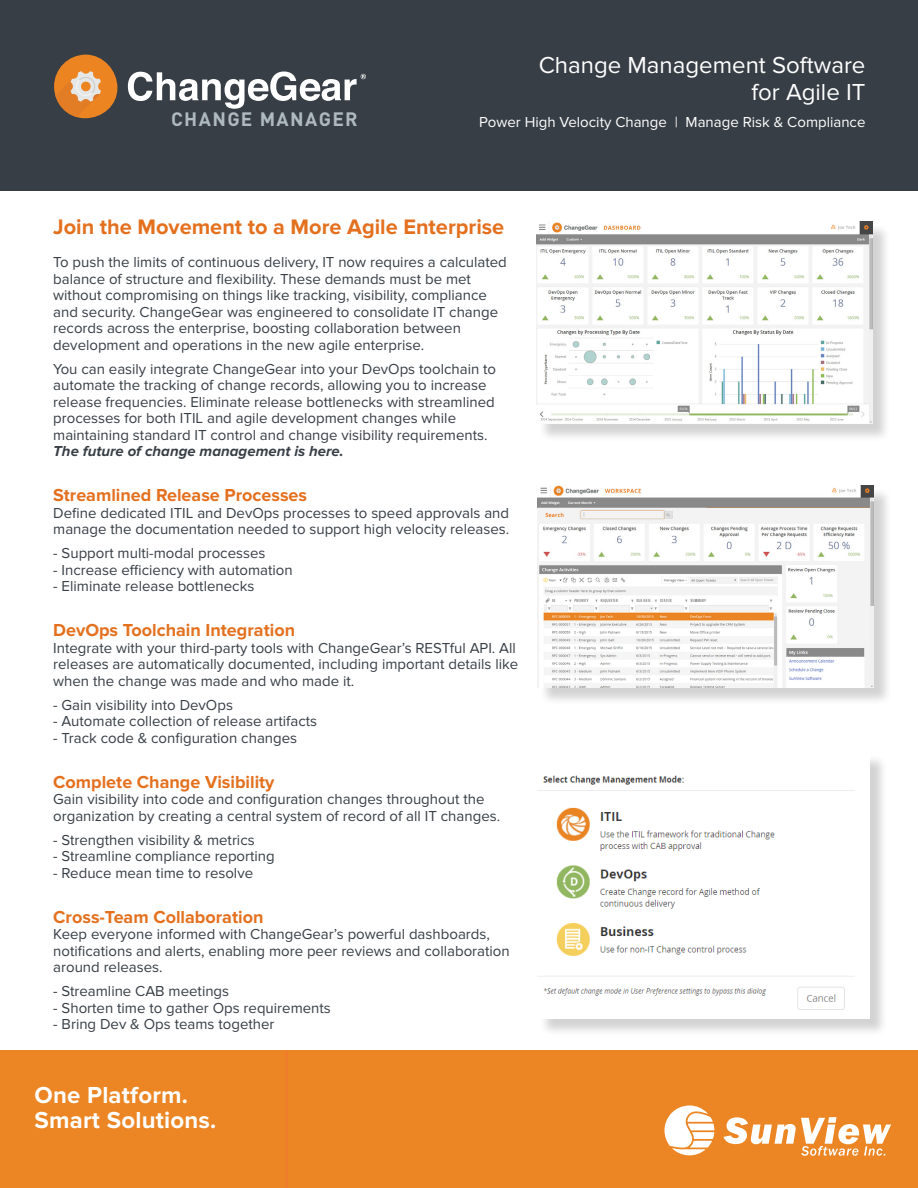
<style>
.page{position:relative;width:918px;height:1188px;background:#fff}
.page>*{position:absolute;margin:0;border:0;box-sizing:border-box;transform-origin:0 0}
.t1{font:24px "Proxima Nova";color:#fff}
.t2{font:700 24px "Proxima Nova";letter-spacing:.01em;color:#fff}
.t3{font:700 21.75px "Proxima Nova";color:#e4701e}
.t4{font:700 19.2px "DIN Pro";letter-spacing:.075em;color:#aebabe}
.t5{font:700 18px "Proxima Nova";color:#e4701e}
.t6{font:15px/16.5px "Proxima Nova";color:#373e45}
.t7{font:15px "Proxima Nova";color:#fff}
.t8{font:italic 700 15px "Proxima Nova";color:#373e45}
</style>
<div class="page">
<div style="left:0;top:0;width:918px;height:190px;background:#373e45"></div>
<div style="left:54px;top:55px;width:63px;height:63px;background:#ec8422;border-radius:50%"></div>
<svg style="left:55px;top:71px;width:46px;height:46px"></svg>
<svg style="left:128px;top:72px;width:238px;height:37px"></svg>
<div style="left:0;top:1051px;width:918px;height:137px;background:#ec8523"></div>
<hr style="left:285px;top:1052px;width:2px;height:136px;background:#f07c2d">
<div style="left:539px;top:223px;width:352px;height:219px;background:#231f20;opacity:.2"></div>
<img style="left:536px;top:221px;width:336px;height:203px">
<div style="left:540px;top:488px;width:352px;height:218px;background:#231f20;opacity:.2"></div>
<img style="left:537px;top:485px;width:337px;height:202px">
<div style="left:539px;top:754px;width:349px;height:283px;background:#231f20;opacity:.2"></div>
<img style="left:537px;top:754px;width:332px;height:264px">
<svg style="left:723px;top:1117px;width:168px;height:39px"></svg>
<svg style="left:665px;top:1106px;width:49px;height:49px"></svg>
<p class="t4" style="left:171px;top:106px;width:188px">CHANGE MANAGER</p>
<p class="t1" style="left:539px;top:51px;width:328px">Change Management Software</p>
<p class="t1" style="left:751px;top:78px;width:116px">for Agile IT</p>
<p class="t7" style="left:479px;top:113px;width:388px">Power High Velocity Change | Manage Risk &amp; Compliance</p>
<p class="t3" style="left:53px;top:215px;width:453px">Join the Movement to a More Agile Enterprise</p>
<p class="t6" style="left:53px;top:254px;width:455px">To push the limits of continuous delivery, IT now requires a calculated balance of structure and flexibility. These demands must be met without compromising on things like tracking, visibility, compliance and security. ChangeGear was engineered to consolidate IT change records across the enterprise, boosting collaboration between development and operations in the new agile enterprise.</p>
<p class="t6" style="left:53px;top:361px;width:444px">You can easily integrate ChangeGear into your DevOps toolchain to automate the tracking of change records, allowing you to increase release frequencies. Eliminate release bottlenecks with streamlined processes for both ITIL and agile development changes while maintaining standard IT control and change visibility requirements.</p>
<p class="t8" style="left:53px;top:443px;width:292px">The future of change management is here.</p>
<p class="t5" style="left:53px;top:485px;width:255px">Streamlined Release Processes</p>
<p class="t6" style="left:53px;top:505px;width:458px">Define dedicated ITIL and DevOps processes to speed approvals and manage the documentation needed to support high velocity releases.</p>
<p class="t6" style="left:53px;top:545px;width:214px">- Support multi-modal processes</p>
<p class="t6" style="left:53px;top:562px;width:241px">- Increase efficiency with automation</p>
<p class="t6" style="left:53px;top:578px;width:203px">- Eliminate release bottlenecks</p>
<p class="t5" style="left:53px;top:620px;width:243px">DevOps Toolchain Integration</p>
<p class="t6" style="left:53px;top:640px;width:467px">Integrate with your third-party tools with ChangeGear’s RESTful API. All releases are automatically documented, including important details like when the change was made and who made it.</p>
<p class="t6" style="left:53px;top:697px;width:181px">- Gain visibility into DevOps</p>
<p class="t6" style="left:53px;top:713px;width:265px">- Automate collection of release artifacts</p>
<p class="t6" style="left:53px;top:730px;width:245px">- Track code &amp; configuration changes</p>
<p class="t5" style="left:53px;top:772px;width:223px">Complete Change Visibility</p>
<p class="t6" style="left:53px;top:791px;width:448px">Gain visibility into code and configuration changes throughout the organization by creating a central system of record of all IT changes.</p>
<p class="t6" style="left:53px;top:832px;width:203px">- Strengthen visibility &amp; metrics</p>
<p class="t6" style="left:53px;top:848px;width:223px">- Streamline compliance reporting</p>
<p class="t6" style="left:53px;top:865px;width:201px">- Reduce mean time to resolve</p>
<p class="t5" style="left:53px;top:907px;width:212px">Cross-Team Collaboration</p>
<p class="t6" style="left:53px;top:926px;width:458px">Keep everyone informed with ChangeGear’s powerful dashboards, notifications and alerts, enabling more peer reviews and collaboration around releases.</p>
<p class="t6" style="left:53px;top:983px;width:177px">- Streamline CAB meetings</p>
<p class="t6" style="left:53px;top:1000px;width:279px">- Shorten time to gather Ops requirements</p>
<p class="t6" style="left:53px;top:1016px;width:223px">- Bring Dev &amp; Ops teams together</p>
<p class="t2" style="left:34px;top:1081px;width:155px">One Platform.</p>
<p class="t2" style="left:34px;top:1106px;width:183px">Smart Solutions.</p>
</div>
